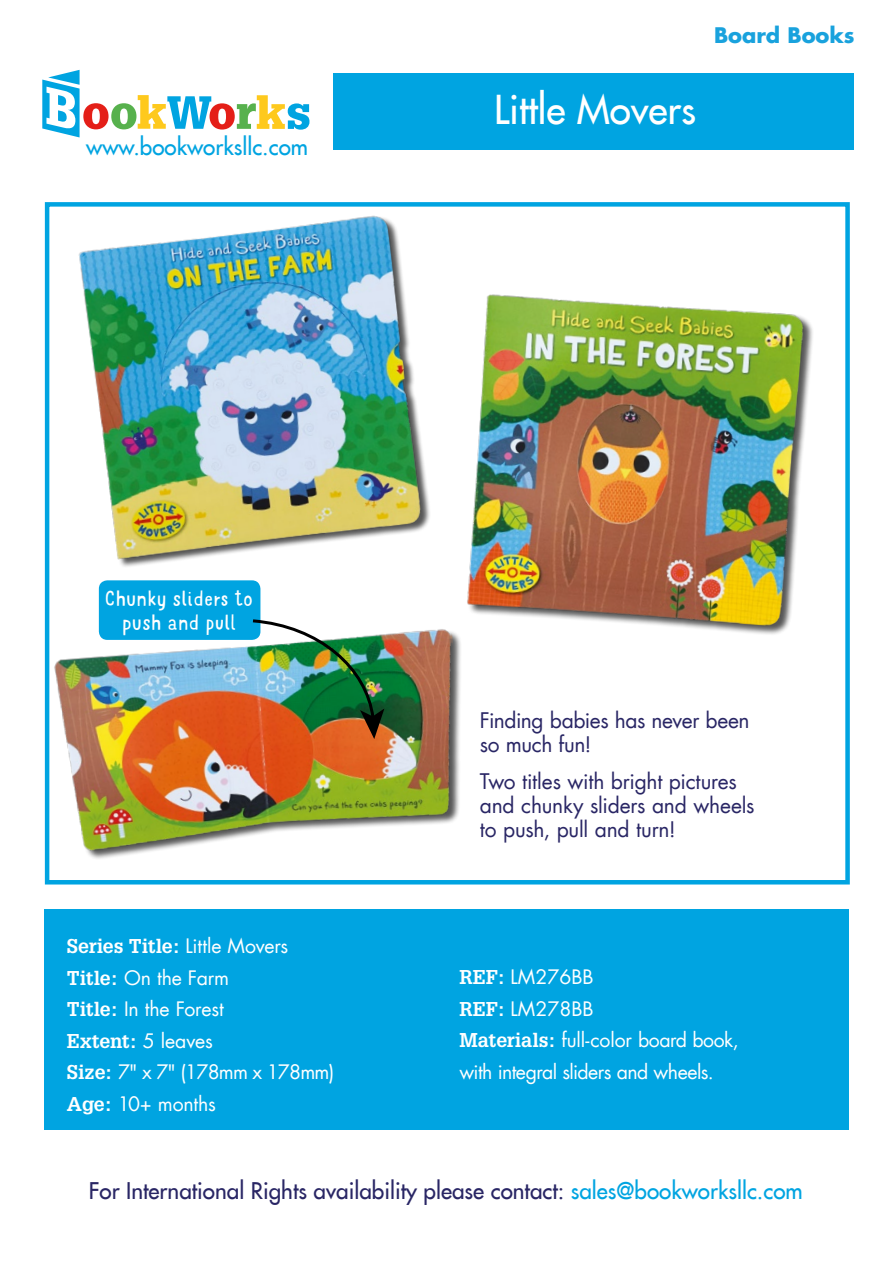
<style>
.page{position:relative;width:893px;height:1263px;background:#fff}
.page>*{position:absolute;margin:0;border:0;box-sizing:border-box;transform-origin:0 0}
.t1{font:39px "Futura LT";color:#fff}
.t2{font:22.5px "Futura LT";color:#292665}
.t3{font:22.5px "Futura LT";color:#00a4e1}
.AI_Blurb{font:21px/24px "Futura LT";letter-spacing:-.015em;color:#292665}
.t4{font:300 21px/24px "Mr Dodo";color:#fff;text-align:center}
.t5{font:700 21px "Futura LT";color:#19a2dd}
.t6{font:19.5px/31.5px "Futura LT";letter-spacing:-.02em;color:#fff}
.t7{font:19.5px "Futura LT";letter-spacing:-.04em;color:#fff}
.t8{font:19.5px "Futura LT";color:#fff}
.s1{font-family:"Glypha";font-weight:700}
.s2{color:#00a4e1}
</style>
<div class="page">
<div style="left:334px;top:73px;width:520px;height:77px;background:#00a4e1"></div>
<svg style="left:42px;top:70px;width:267px;height:67px"></svg>
<div style="left:45px;top:202px;width:805px;height:682px;border:4px solid #00a4e1"></div>
<img style="left:47px;top:616px;width:414px;height:246px">
<div style="left:44px;top:909px;width:805px;height:221px;background:#00a4e1"></div>
<img style="left:76px;top:202px;width:378px;height:365px">
<div style="left:99px;top:580px;width:161px;height:60px;background:#00a4e1;border-radius:9px"></div>
<img style="left:443px;top:287px;width:370px;height:356px">
<img style="left:250px;top:618px;width:134px;height:121px">
<p class="t3" style="left:86px;top:132px;width:223px">www.bookworksllc.com</p>
<p class="t1" style="left:494px;top:84px;width:203px">Little Movers</p>
<p class="t5" style="left:714px;top:21px;width:142px">Board Books</p>
<p class="t4" style="left:105px;top:586px;width:150px">Chunky sliders to push and pull</p>
<p class="t6" style="left:67px;top:931px;width:223px"><span class="s1">Series Title:</span> Little Movers<br><span class="s1">Title:</span> On the Farm</p>
<p class="t6" style="left:67px;top:994px;width:158px"><span class="s1">Title:</span> In the Forest<br><span class="s1">Extent:</span> 5 leaves</p>
<p class="t7" style="left:67px;top:1060px;width:269px"><span class="s1">Size:</span> 7" x 7" (178mm x 178mm)</p>
<p class="t6" style="left:67px;top:1088px;width:150px"><span class="s1">Age:</span> 10+ months</p>
<p class="AI_Blurb" style="left:480px;top:708px;width:271px">Finding babies has never been so much fun!</p>
<p class="AI_Blurb" style="left:480px;top:769px;width:276px">Two titles with bright pictures and chunky sliders and wheels to push, pull and turn!</p>
<p class="t8" style="left:459px;top:964px;width:136px"><span class="s1">REF:</span> LM276BB</p>
<p class="t8" style="left:459px;top:996px;width:136px"><span class="s1">REF:</span> LM278BB</p>
<p class="t6" style="left:459px;top:1024px;width:281px"><span class="s1">Materials:</span> full-color board book, with integral sliders and wheels.</p>
<p class="t2" style="left:89px;top:1176px;width:715px">For International Rights availability please contact: <span class="s2">sales@bookworksllc.com</span></p>
</div>
